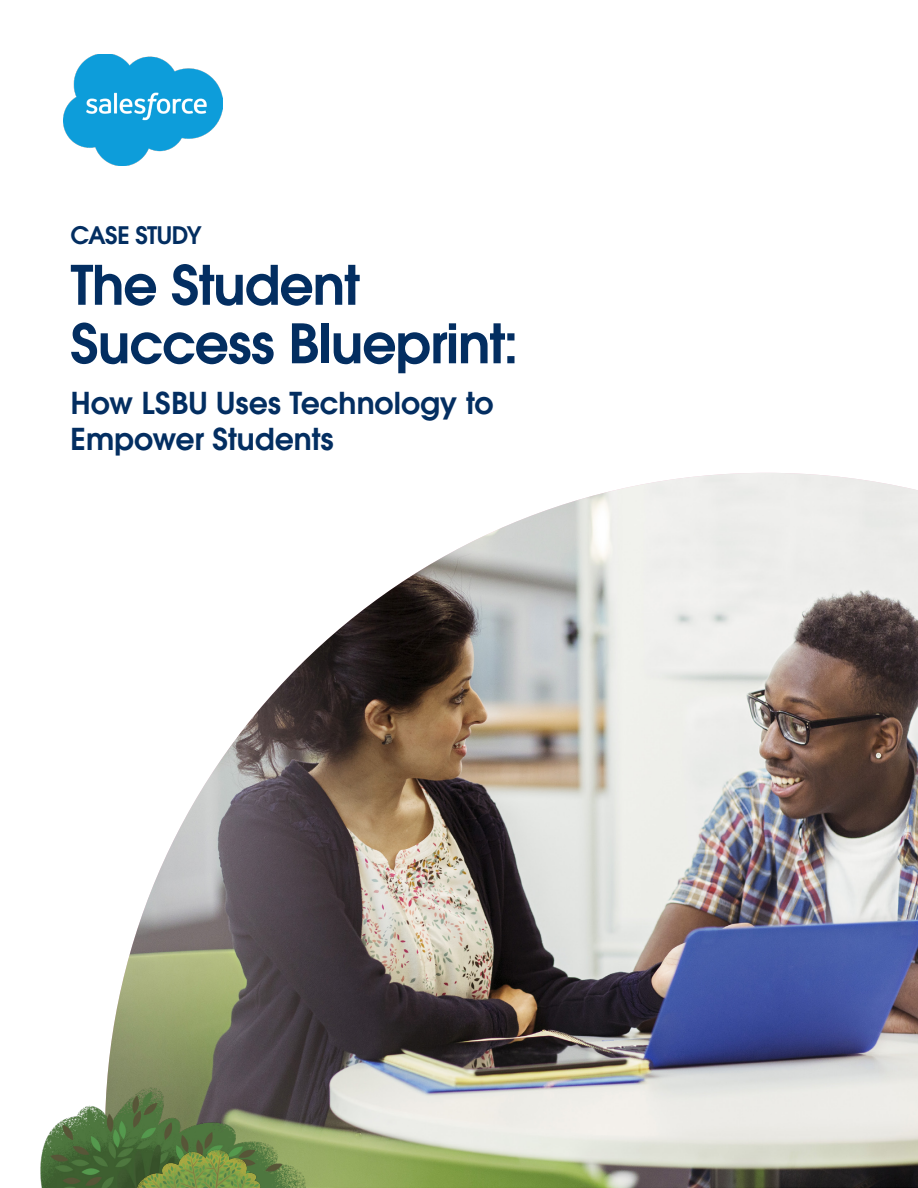
<style>
.page{position:relative;width:918px;height:1188px;background:#fff}
.page>*{position:absolute;margin:0;border:0;box-sizing:border-box;transform-origin:0 0}
.t1{font:54px/58.5px "Avant Garde For Salesforce Dm";letter-spacing:-.02em;color:#032e61}
.t2{font:30px/36px "Avant Garde For Salesforce Dm";color:#032e61}
.t3{font:24px "Avant Garde For Salesforce Dm";letter-spacing:-.025em;color:#032e61}
</style>
<div class="page">
<img style="left:107px;top:473px;width:811px;height:715px">
<img style="left:40px;top:1081px;width:280px;height:107px">
<img style="left:128px;top:1136px;width:136px;height:52px">
<img style="left:63px;top:54px;width:159px;height:111px">
<p class="t3" style="left:71px;top:219px;width:132px">CASE STUDY</p>
<p class="t1" style="left:70px;top:255px;width:449px">The Student<br>Success Blueprint:</p>
<p class="t2" style="left:70px;top:385px;width:425px">How LSBU Uses Technology to<br>Empower Students</p>
</div>
